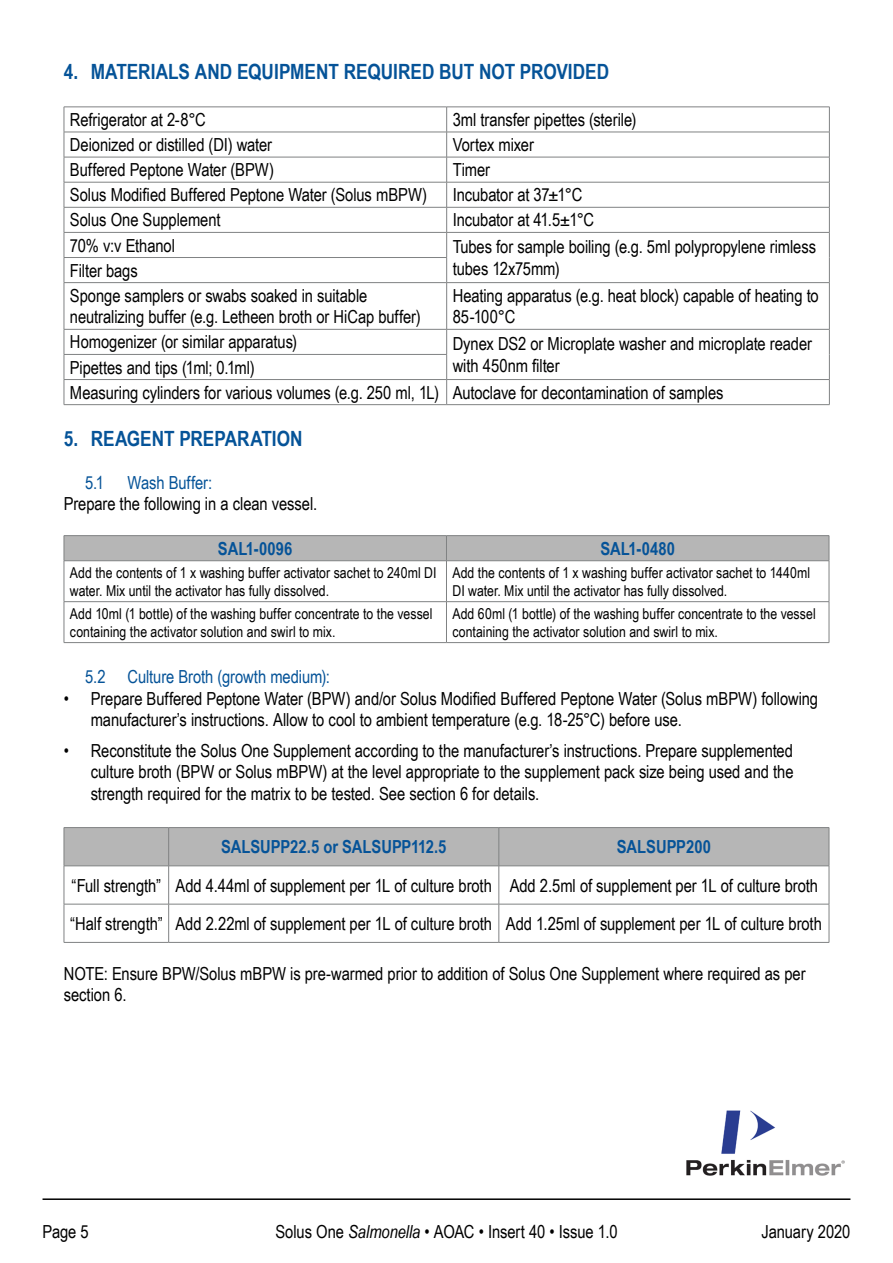
<style>
.page{position:relative;width:893px;height:1263px;background:#fff}
.page>*{position:absolute;margin:0;border:0;box-sizing:border-box;transform-origin:0 0}
.t1{font:700 21px "Arial Narrow";color:#055398}
.Bullet_point_list{font:18px/21.6px "Arial Narrow";letter-spacing:-.005em;color:#000}
.Table_body{font:18px "Arial Narrow";letter-spacing:-.005em;color:#000}
.Table_header{font:700 18px "Arial Narrow";color:#055398}
.t2{font:18px "Arial Narrow";letter-spacing:-.005em;color:#055398}
.Table_body-2{font:15px/18px "Arial Narrow";color:#000}
.s1{font-style:italic}
</style>
<div class="page">
<img style="left:686px;top:1110px;width:159px;height:66px">
<hr style="left:43px;top:1198px;width:807px;height:2px;background:#000">
<hr style="left:64px;top:107px;width:383px;height:1px;background:#808283">
<hr style="left:447px;top:107px;width:383px;height:1px;background:#808283">
<hr style="left:64px;top:132px;width:383px;height:1px;background:#808283">
<hr style="left:447px;top:132px;width:383px;height:1px;background:#808283">
<hr style="left:64px;top:157px;width:383px;height:1px;background:#808283">
<hr style="left:447px;top:157px;width:383px;height:1px;background:#808283">
<hr style="left:64px;top:182px;width:383px;height:1px;background:#808283">
<hr style="left:447px;top:182px;width:383px;height:1px;background:#808283">
<hr style="left:64px;top:207px;width:383px;height:1px;background:#808283">
<hr style="left:447px;top:207px;width:383px;height:1px;background:#808283">
<hr style="left:64px;top:232px;width:383px;height:1px;background:#808283">
<hr style="left:447px;top:232px;width:383px;height:1px;background:#808283">
<hr style="left:64px;top:257px;width:383px;height:1px;background:#808283">
<svg style="left:64px;top:107px;width:1px;height:175px"></svg>
<svg style="left:446px;top:107px;width:1px;height:175px"></svg>
<svg style="left:829px;top:107px;width:1px;height:175px"></svg>
<hr style="left:64px;top:282px;width:383px;height:1px;background:#808283">
<hr style="left:64px;top:283px;width:1px;height:46px;background:#808283">
<hr style="left:447px;top:282px;width:383px;height:1px;background:#808283">
<hr style="left:446px;top:283px;width:1px;height:46px;background:#808283">
<hr style="left:829px;top:283px;width:1px;height:46px;background:#808283">
<hr style="left:64px;top:329px;width:383px;height:1px;background:#808283">
<hr style="left:447px;top:329px;width:383px;height:1px;background:#808283">
<hr style="left:64px;top:354px;width:383px;height:1px;background:#808283">
<hr style="left:64px;top:379px;width:383px;height:1px;background:#808283">
<svg style="left:64px;top:329px;width:1px;height:75px"></svg>
<hr style="left:447px;top:379px;width:383px;height:1px;background:#808283">
<svg style="left:446px;top:329px;width:1px;height:75px"></svg>
<svg style="left:829px;top:329px;width:1px;height:75px"></svg>
<hr style="left:64px;top:404px;width:383px;height:1px;background:#808283">
<hr style="left:447px;top:404px;width:383px;height:1px;background:#808283">
<div style="left:65px;top:828px;width:764px;height:37px;background:#b6b6b6"></div>
<hr style="left:64px;top:827px;width:105px;height:1px;background:#808283">
<hr style="left:64px;top:828px;width:1px;height:38px;background:#808283">
<hr style="left:169px;top:827px;width:330px;height:1px;background:#808283">
<hr style="left:168px;top:828px;width:1px;height:38px;background:#808283">
<hr style="left:499px;top:827px;width:330px;height:1px;background:#808283">
<hr style="left:499px;top:828px;width:1px;height:38px;background:#808283">
<hr style="left:829px;top:828px;width:1px;height:38px;background:#808283">
<hr style="left:64px;top:865px;width:105px;height:1px;background:#808283">
<hr style="left:64px;top:866px;width:1px;height:38px;background:#808283">
<hr style="left:169px;top:865px;width:330px;height:1px;background:#808283">
<hr style="left:168px;top:866px;width:1px;height:38px;background:#808283">
<hr style="left:499px;top:865px;width:330px;height:1px;background:#808283">
<hr style="left:499px;top:866px;width:1px;height:38px;background:#808283">
<hr style="left:829px;top:866px;width:1px;height:38px;background:#808283">
<hr style="left:64px;top:904px;width:105px;height:1px;background:#808283">
<hr style="left:64px;top:904px;width:1px;height:38px;background:#808283">
<hr style="left:169px;top:904px;width:330px;height:1px;background:#808283">
<hr style="left:168px;top:904px;width:1px;height:38px;background:#808283">
<hr style="left:499px;top:904px;width:330px;height:1px;background:#808283">
<hr style="left:499px;top:904px;width:1px;height:38px;background:#808283">
<hr style="left:829px;top:904px;width:1px;height:38px;background:#808283">
<hr style="left:64px;top:942px;width:105px;height:1px;background:#808283">
<hr style="left:169px;top:942px;width:330px;height:1px;background:#808283">
<hr style="left:499px;top:942px;width:330px;height:1px;background:#808283">
<hr style="left:64px;top:535px;width:382px;height:1px;background:#808283">
<hr style="left:446px;top:535px;width:383px;height:1px;background:#808283">
<div style="left:64px;top:536px;width:766px;height:25px;background:#b6b6b6"></div>
<hr style="left:64px;top:560px;width:382px;height:1px;background:#808283">
<hr style="left:64px;top:561px;width:1px;height:40px;background:#808283">
<hr style="left:446px;top:560px;width:383px;height:1px;background:#808283">
<hr style="left:446px;top:561px;width:1px;height:40px;background:#808283">
<hr style="left:829px;top:561px;width:1px;height:40px;background:#808283">
<hr style="left:64px;top:601px;width:382px;height:1px;background:#808283">
<hr style="left:64px;top:602px;width:1px;height:40px;background:#808283">
<hr style="left:446px;top:601px;width:383px;height:1px;background:#808283">
<hr style="left:446px;top:602px;width:1px;height:40px;background:#808283">
<hr style="left:829px;top:602px;width:1px;height:40px;background:#808283">
<hr style="left:64px;top:642px;width:382px;height:1px;background:#808283">
<hr style="left:446px;top:642px;width:383px;height:1px;background:#808283">
<p class="t1" style="left:64px;top:56px;width:547px">4. MATERIALS AND EQUIPMENT REQUIRED BUT NOT PROVIDED</p>
<p class="Bullet_point_list" style="left:70px;top:108px;width:137px">Refrigerator at 2-8°C</p>
<p class="Bullet_point_list" style="left:453px;top:108px;width:185px">3ml transfer pipettes (sterile)</p>
<p class="Bullet_point_list" style="left:70px;top:133px;width:204px">Deionized or distilled (DI) water</p>
<p class="Bullet_point_list" style="left:453px;top:133px;width:83px">Vortex mixer</p>
<p class="Bullet_point_list" style="left:70px;top:158px;width:206px">Buffered Peptone Water (BPW)</p>
<p class="Bullet_point_list" style="left:453px;top:158px;width:39px">Timer</p>
<p class="Bullet_point_list" style="left:70px;top:183px;width:359px">Solus Modified Buffered Peptone Water (Solus mBPW)</p>
<p class="Bullet_point_list" style="left:453px;top:183px;width:131px">Incubator at 37±1°C</p>
<p class="Bullet_point_list" style="left:70px;top:209px;width:152px">Solus One Supplement</p>
<p class="Bullet_point_list" style="left:453px;top:209px;width:143px">Incubator at 41.5±1°C</p>
<p class="Bullet_point_list" style="left:70px;top:234px;width:107px">70% v:v Ethanol</p>
<p class="Bullet_point_list" style="left:453px;top:235px;width:365px">Tubes for sample boiling (e.g. 5ml polypropylene rimless</p>
<p class="Bullet_point_list" style="left:70px;top:259px;width:69px">Filter bags</p>
<p class="Bullet_point_list" style="left:453px;top:257px;width:109px">tubes 12x75mm)</p>
<p class="Bullet_point_list" style="left:70px;top:284px;width:352px">Sponge samplers or swabs soaked in suitable neutralizing buffer (e.g. Letheen broth or HiCap buffer)</p>
<p class="Bullet_point_list" style="left:453px;top:284px;width:368px">Heating apparatus (e.g. heat block) capable of heating to<br>85-100°C</p>
<p class="Bullet_point_list" style="left:70px;top:331px;width:229px">Homogenizer (or similar apparatus)</p>
<p class="Bullet_point_list" style="left:453px;top:332px;width:361px">Dynex DS2 or Microplate washer and microplate reader</p>
<p class="Bullet_point_list" style="left:70px;top:356px;width:186px">Pipettes and tips (1ml; 0.1ml)</p>
<p class="Bullet_point_list" style="left:453px;top:354px;width:108px">with 450nm filter</p>
<p class="Bullet_point_list" style="left:70px;top:381px;width:371px">Measuring cylinders for various volumes (e.g. 250 ml, 1L)</p>
<p class="Bullet_point_list" style="left:453px;top:381px;width:272px">Autoclave for decontamination of samples</p>
<p class="t1" style="left:64px;top:422px;width:240px">5. REAGENT PREPARATION</p>
<p class="t2" style="left:85px;top:469px;width:20px">5.1</p>
<p class="t2" style="left:128px;top:469px;width:86px">Wash Buffer:</p>
<p class="Bullet_point_list" style="left:64px;top:493px;width:255px">Prepare the following in a clean vessel.</p>
<p class="Table_header" style="left:218px;top:535px;width:76px">SAL1-0096</p>
<p class="Table_header" style="left:600px;top:535px;width:76px">SAL1-0480</p>
<p class="Table_body-2" style="left:70px;top:563px;width:368px">Add the contents of 1 x washing buffer activator sachet to 240ml DI water. Mix until the activator has fully dissolved.</p>
<p class="Table_body-2" style="left:452px;top:563px;width:359px">Add the contents of 1 x washing buffer activator sachet to 1440ml<br>DI water. Mix until the activator has fully dissolved.</p>
<p class="Table_body-2" style="left:70px;top:604px;width:364px">Add 10ml (1 bottle) of the washing buffer concentrate to the vessel containing the activator solution and swirl to mix.</p>
<p class="Table_body-2" style="left:452px;top:604px;width:365px">Add 60ml (1 bottle) of the washing buffer concentrate to the vessel containing the activator solution and swirl to mix.</p>
<p class="t2" style="left:85px;top:664px;width:246px">5.2 Culture Broth (growth medium):</p>
<p class="Bullet_point_list" style="left:91px;top:687px;width:729px;text-indent:-27px">• Prepare Buffered Peptone Water (BPW) and/or Solus Modified Buffered Peptone Water (Solus mBPW) following manufacturer’s instructions. Allow to cool to ambient temperature (e.g. 18-25°C) before use.</p>
<p class="Bullet_point_list" style="left:91px;top:739px;width:704px;text-align:justify;text-indent:-27px">• Reconstitute the Solus One Supplement according to the manufacturer’s instructions. Prepare supplemented culture broth (BPW or Solus mBPW) at the level appropriate to the supplement pack size being used and the strength required for the matrix to be tested. See section 6 for details.</p>
<p class="Table_header" style="left:221px;top:833px;width:227px">SALSUPP22.5 or SALSUPP112.5</p>
<p class="Table_header" style="left:617px;top:833px;width:95px">SALSUPP200</p>
<p class="Table_body" style="left:72px;top:872px;width:91px">“Full strength”</p>
<p class="Table_body" style="left:176px;top:872px;width:318px">Add 4.44ml of supplement per 1L of culture broth</p>
<p class="Table_body" style="left:510px;top:872px;width:310px">Add 2.5ml of supplement per 1L of culture broth</p>
<p class="Table_body" style="left:70px;top:910px;width:94px">“Half strength”</p>
<p class="Table_body" style="left:175px;top:910px;width:318px">Add 2.22ml of supplement per 1L of culture broth</p>
<p class="Table_body" style="left:506px;top:910px;width:317px">Add 1.25ml of supplement per 1L of culture broth</p>
<p class="Bullet_point_list" style="left:64px;top:962px;width:743px">NOTE: Ensure BPW/Solus mBPW is pre-warmed prior to addition of Solus One Supplement where required as per section 6.</p>
<p class="Bullet_point_list" style="left:43px;top:1220px;width:48px">Page 5</p>
<p class="Bullet_point_list" style="left:275px;top:1220px;width:344px">Solus One <span class="s1">Salmonella</span> • AOAC • Insert 40 • Issue 1.0</p>
<p class="Bullet_point_list" style="left:761px;top:1220px;width:91px">January 2020</p>
</div>
